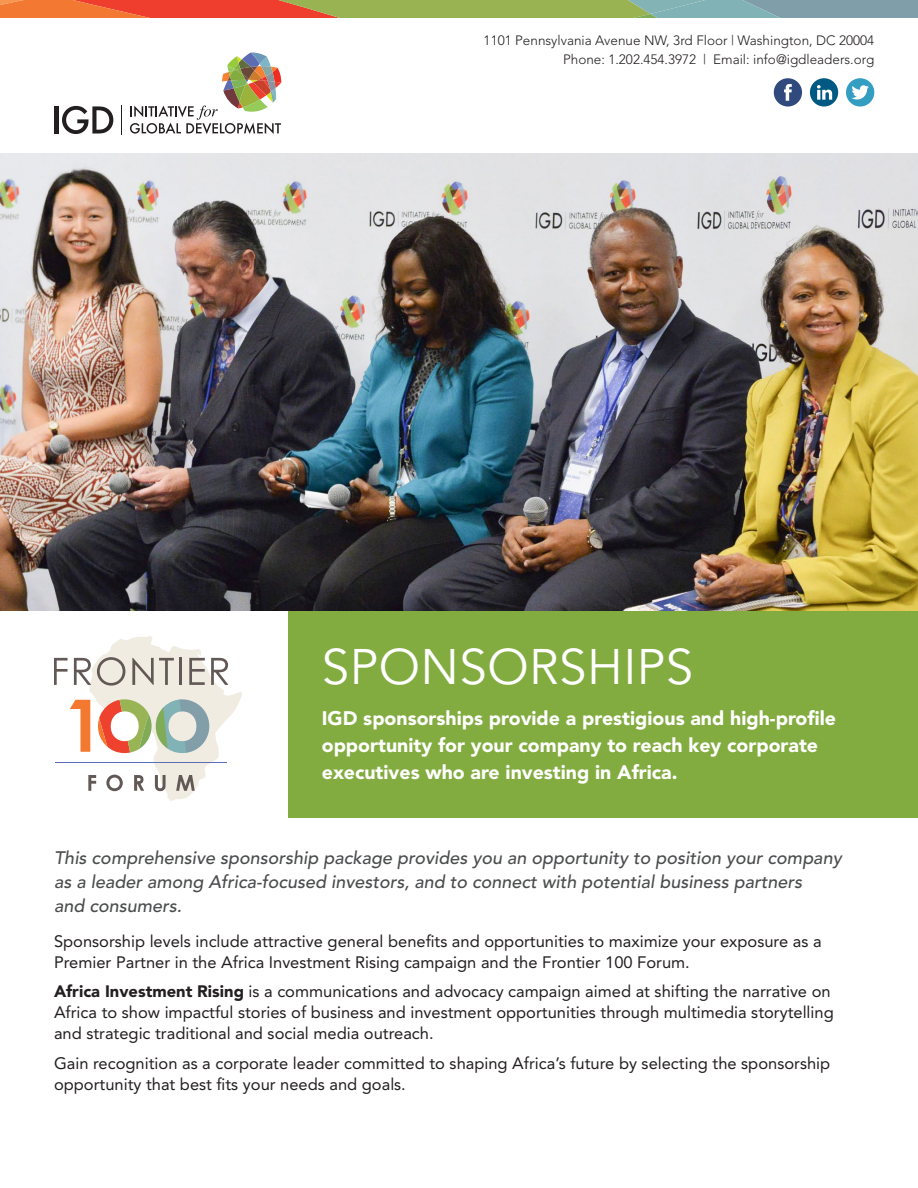
<style>
.page{position:relative;width:918px;height:1188px;background:#fff}
.page>*{position:absolute;margin:0;border:0;box-sizing:border-box;transform-origin:0 0}
.Spons_Op{font:49.5px "Avenir";letter-spacing:.01em;color:#fff}
.Intro{font:900 19.5px/27px "Avenir";color:#fff}
.Intro-2{font:italic 500 18px/24px "Avenir";color:#4b4c4d}
.t1{font:16.5px/21px "Avenir";color:#231f20}
.Contact_Info{font:300 13.5px "Avenir";color:#231f20}
.s1{font-weight:900}
</style>
<div class="page">
<img style="left:0;top:153px;width:918px;height:458px">
<svg style="left:54px;top:636px;width:188px;height:165px"></svg>
<hr style="left:56px;top:762px;width:171px;height:1px;background:#5c6eb4">
<div style="left:288px;top:611px;width:630px;height:207px;background:#83ac40"></div>
<hr style="left:54px;top:106px;width:4px;height:28px;background:#231f20">
<svg style="left:62px;top:106px;width:51px;height:28px"></svg>
<svg style="left:130px;top:52px;width:151px;height:82px"></svg>
<hr style="left:121px;top:105px;width:1px;height:30px;background:#231f20">
<svg style="left:0;top:0;width:918px;height:18px;background:#af8f62"></svg>
<div style="left:774px;top:78px;width:28px;height:29px;background:#304a7d;border-radius:50%"></div>
<svg style="left:784px;top:84px;width:8px;height:17px"></svg>
<div style="left:810px;top:78px;width:28px;height:29px;background:#005982;border-radius:50%"></div>
<svg style="left:817px;top:85px;width:15px;height:15px"></svg>
<div style="left:846px;top:78px;width:28px;height:29px;background:#339ec2;border-radius:50%"></div>
<svg style="left:852px;top:85px;width:17px;height:14px"></svg>
<p class="Contact_Info" style="left:484px;top:32px;width:392px">1101 Pennsylvania Avenue NW, 3rd Floor | Washington, DC 20004</p>
<p class="Contact_Info" style="left:563px;top:52px;width:313px">Phone: 1.202.454.3972 | Email: info@igdleaders.org</p>
<p class="Spons_Op" style="left:322px;top:639px;width:373px">SPONSORSHIPS</p>
<p class="Intro" style="left:322px;top:704px;width:516px">IGD sponsorships provide a prestigious and high-profile opportunity for your company to reach key corporate executives who are investing in Africa.</p>
<p class="Intro-2" style="left:54px;top:846px;width:789px">This comprehensive sponsorship package provides you an opportunity to position your company as a leader among Africa-focused investors, and to connect with potential business partners<br>and consumers.</p>
<p class="t1" style="left:54px;top:930px;width:769px">Sponsorship levels include attractive general benefits and opportunities to maximize your exposure as a<br>Premier Partner in the Africa Investment Rising campaign and the Frontier 100 Forum.</p>
<p class="t1" style="left:54px;top:981px;width:781px"><span class="s1">Africa Investment Rising</span> is a communications and advocacy campaign aimed at shifting the narrative on<br>Africa to show impactful stories of business and investment opportunities through multimedia storytelling and strategic traditional and social media outreach.</p>
<p class="t1" style="left:54px;top:1053px;width:778px">Gain recognition as a corporate leader committed to shaping Africa’s future by selecting the sponsorship opportunity that best fits your needs and goals.</p>
</div>
